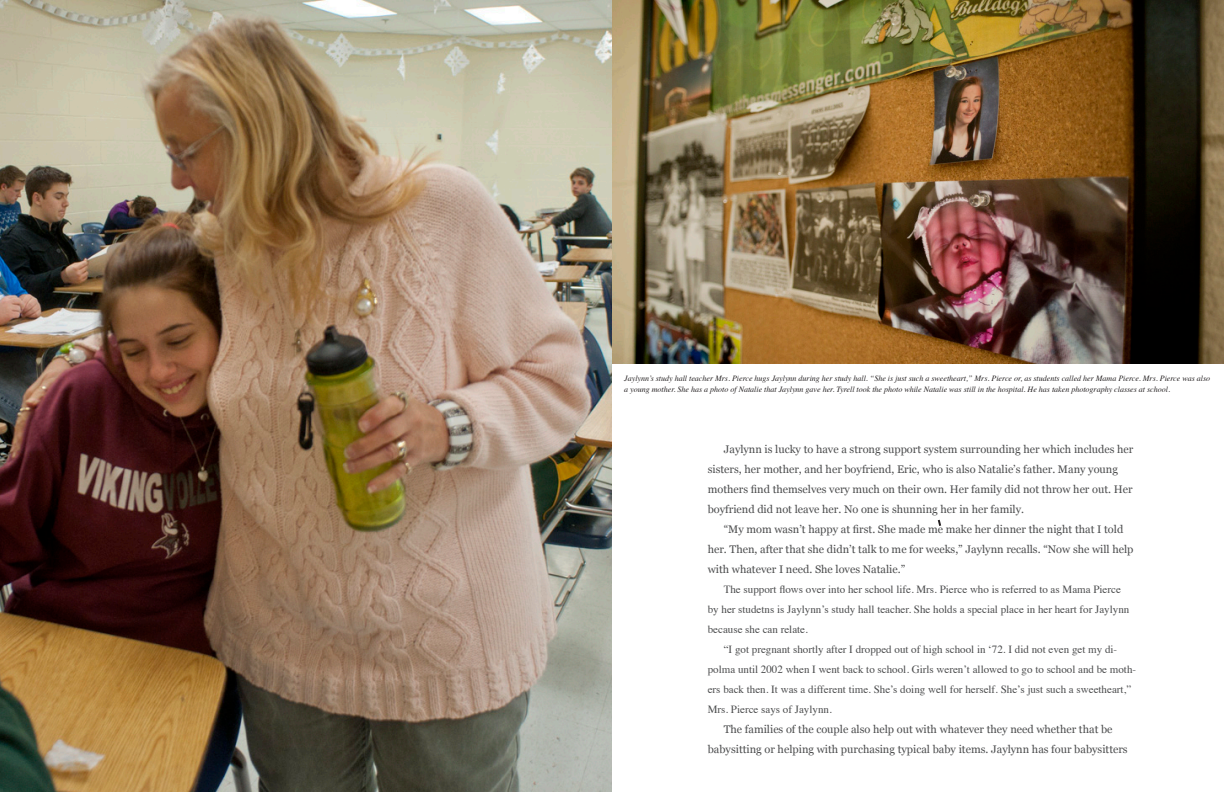
<style>
.page{position:relative;width:1224px;height:792px;background:#fff}
.page>*{position:absolute;margin:0;border:0;box-sizing:border-box;transform-origin:0 0}
.t1{font:11px/20px "Georgia";color:#4b4c4d}
.t2{font:11px/20px "Times";color:#4b4c4d}
.t3{font:italic 8px/11px "Times";color:#231f20}
</style>
<div class="page">
<svg style="left:937px;top:519px;width:5px;height:7px"></svg>
<img style="left:612px;top:0;width:612px;height:364px">
<img style="left:0;top:0;width:612px;height:792px">
<p class="t3" style="left:624px;top:372px;width:587px">Jaylynn’s study hall teacher Mrs. Pierce hugs Jaylynn during her study hall. “She is just such a sweetheart,” Mrs. Pierce or, as students called her Mama Pierce. Mrs. Pierce was also a young mother. She has a photo of Natalie that Jaylynn gave her. Tyrell took the photo while Natalie was still in the hospital. He has taken photography classes at school.</p>
<p class="t1" style="left:708px;top:440px;width:427px;text-indent:16px">Jaylynn is lucky to have a strong support system surrounding her which includes her sisters, her mother, and her boyfriend, Eric, who is also Natalie’s father. Many young mothers find themselves very much on their own. Her family did not throw her out. Her boyfriend did not leave her. No one is shunning her in her family.</p>
<p class="t1" style="left:708px;top:520px;width:427px;text-indent:16px">“My mom wasn’t happy at first. She made me make her dinner the night that I told her. Then, after that she didn’t talk to me for weeks,” Jaylynn recalls. “Now she will help with whatever I need. She loves Natalie.”</p>
<p class="t2" style="left:708px;top:579px;width:423px;text-indent:16px">The support flows over into her school life. Mrs. Pierce who is referred to as Mama Pierce by her studetns is Jaylynn’s study hall teacher. She holds a special place in her heart for Jaylynn because she can relate.</p>
<p class="t2" style="left:708px;top:639px;width:430px;text-indent:16px">“I got pregnant shortly after I dropped out of high school in ‘72. I did not even get my di&shy;polma until 2002 when I went back to school. Girls weren’t allowed to go to school and be moth&shy;ers back then. It was a different time. She’s doing well for herself. She’s just such a sweetheart,” Mrs. Pierce says of Jaylynn.</p>
<p class="t1" style="left:708px;top:720px;width:421px;text-align:center">The families of the couple also help out with whatever they need whether that be babysitting or helping with purchasing typical baby items. Jaylynn has four babysitters</p>
</div>
